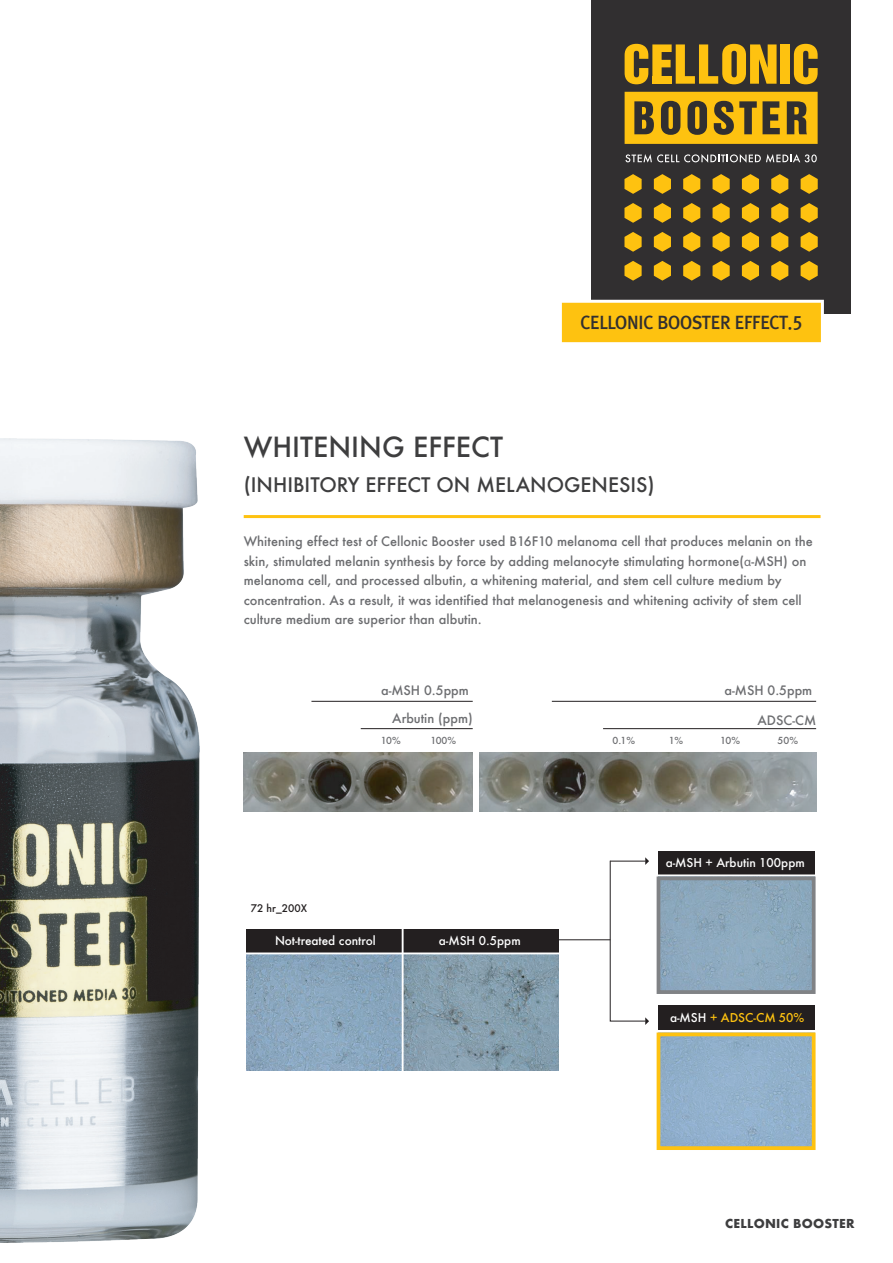
<style>
.page{position:relative;width:893px;height:1263px;background:#fff}
.page>*{position:absolute;margin:0;border:0;box-sizing:border-box;transform-origin:0 0}
.t1{font:500 27px "Futura";color:#3e3e3f}
.t2{font:500 19.5px "Futura";color:#3e3e3f}
.t3{font:17.25px "Rix M Go EB";letter-spacing:-.01em;color:#312f30}
.t4{font:500 12.75px/19.5px "Futura";color:#6c6d70}
.t5{font:500 12.6px "Futura";color:#6c6d70}
.t6{font:700 12px "Futura";letter-spacing:.02em;color:#3e3e3f}
.t7{font:500 11.85px "Futura";color:#fff}
.t8{font:500 11.85px "Futura";letter-spacing:-.005em;color:#fec210}
.t9{font:500 10.2px "Futura";color:#231f20}
.t10{font:500 9.45px "Futura";letter-spacing:-.06em;color:#6c6d70}
.s1{font-family:"Myriad Pro";font-weight:400}
.s2{color:#fff}
</style>
<div class="page">
<hr style="left:244px;top:515px;width:576px;height:3px;background:#fec210">
<img style="left:244px;top:752px;width:229px;height:59px">
<hr style="left:311px;top:701px;width:162px;height:1px;background:#231f20">
<hr style="left:361px;top:728px;width:112px;height:1px;background:#231f20">
<img style="left:480px;top:752px;width:336px;height:59px">
<hr style="left:552px;top:701px;width:264px;height:1px;background:#231f20">
<hr style="left:603px;top:728px;width:213px;height:1px;background:#231f20">
<img style="left:246px;top:954px;width:313px;height:116px">
<img style="left:662px;top:881px;width:149px;height:108px">
<img style="left:662px;top:1037px;width:149px;height:108px">
<div style="left:246px;top:929px;width:157px;height:24px;background:#231f20"></div>
<div style="left:403px;top:929px;width:156px;height:24px;background:#231f20"></div>
<div style="left:659px;top:851px;width:156px;height:24px;background:#231f20"></div>
<div style="left:659px;top:1005px;width:156px;height:25px;background:#231f20"></div>
<hr style="left:402px;top:928px;width:2px;height:145px;background:#fff">
<hr style="left:244px;top:952px;width:326px;height:2px;background:#fff">
<hr style="left:655px;top:874px;width:161px;height:2px;background:#fff">
<svg style="left:609px;top:857px;width:40px;height:168px"></svg>
<hr style="left:559px;top:939px;width:51px;height:1px;background:#231f20">
<div style="left:657px;top:1032px;width:159px;height:118px;border:4px solid #fec210"></div>
<div style="left:657px;top:876px;width:159px;height:118px;border:4px solid #808285"></div>
<div style="left:592px;top:0;width:259px;height:313px;background:#312f30"></div>
<svg style="left:561px;top:300px;width:263px;height:43px;background:#fec727"></svg>
<svg style="left:625px;top:154px;width:192px;height:9px"></svg>
<svg style="left:624px;top:174px;width:18px;height:20px"></svg>
<svg style="left:654px;top:174px;width:17px;height:20px"></svg>
<svg style="left:683px;top:174px;width:17px;height:20px"></svg>
<svg style="left:712px;top:174px;width:18px;height:20px"></svg>
<svg style="left:742px;top:174px;width:17px;height:20px"></svg>
<svg style="left:771px;top:174px;width:17px;height:20px"></svg>
<svg style="left:801px;top:174px;width:17px;height:20px"></svg>
<svg style="left:624px;top:203px;width:18px;height:20px"></svg>
<svg style="left:654px;top:203px;width:17px;height:20px"></svg>
<svg style="left:683px;top:203px;width:17px;height:20px"></svg>
<svg style="left:712px;top:203px;width:18px;height:20px"></svg>
<svg style="left:742px;top:203px;width:17px;height:20px"></svg>
<svg style="left:771px;top:203px;width:17px;height:20px"></svg>
<svg style="left:801px;top:203px;width:17px;height:20px"></svg>
<svg style="left:624px;top:232px;width:18px;height:20px"></svg>
<svg style="left:654px;top:232px;width:17px;height:20px"></svg>
<svg style="left:683px;top:232px;width:17px;height:20px"></svg>
<svg style="left:712px;top:232px;width:18px;height:20px"></svg>
<svg style="left:742px;top:232px;width:17px;height:20px"></svg>
<svg style="left:771px;top:232px;width:17px;height:20px"></svg>
<svg style="left:801px;top:232px;width:17px;height:20px"></svg>
<svg style="left:624px;top:261px;width:18px;height:20px"></svg>
<svg style="left:654px;top:261px;width:17px;height:20px"></svg>
<svg style="left:683px;top:261px;width:17px;height:20px"></svg>
<svg style="left:712px;top:261px;width:18px;height:20px"></svg>
<svg style="left:742px;top:261px;width:17px;height:20px"></svg>
<svg style="left:771px;top:261px;width:17px;height:20px"></svg>
<svg style="left:801px;top:261px;width:17px;height:20px"></svg>
<svg style="left:625px;top:92px;width:193px;height:52px"></svg>
<div style="left:781px;top:44px;width:9px;height:40px;background:#fec210"></div>
<svg style="left:794px;top:44px;width:24px;height:40px"></svg>
<svg style="left:625px;top:44px;width:152px;height:40px"></svg>
<div style="left:652px;top:76px;width:20px;height:8px;background:#fec210"></div>
<img style="left:0;top:439px;width:199px;height:804px">
<h3 class="t3" style="left:580px;top:313px;width:224px">CELLONIC BOOSTER EFFECT.5</h3>
<h1 class="t1" style="left:244px;top:429px;width:261px">WHITENING EFFECT</h1>
<h2 class="t2" style="left:244px;top:471px;width:412px">(INHIBITORY EFFECT ON MELANOGENESIS)</h2>
<p class="t4" style="left:244px;top:532px;width:571px">Whitening effect test of Cellonic Booster used B16F10 melanoma cell that produces melanin on the skin, stimulated melanin synthesis by force by adding melanocyte stimulating hormone(<span class="s1">α</span>-MSH) on melanoma cell, and processed albutin, a whitening material, and stem cell culture medium by concentration. As a result, it was identified that melanogenesis and whitening activity of stem cell culture medium are superior than albutin.</p>
<p class="t5" style="left:381px;top:682px;width:89px">a-MSH 0.5ppm</p>
<p class="t10" style="left:381px;top:734px;width:21px">10%</p>
<p class="t10" style="left:430px;top:734px;width:27px">100%</p>
<p class="t5" style="left:392px;top:710px;width:82px">Arbutin (ppm)</p>
<p class="t9" style="left:251px;top:901px;width:58px">72 hr_200X</p>
<p class="t7" style="left:275px;top:932px;width:102px">Not-treated control</p>
<p class="t7" style="left:439px;top:932px;width:83px">a-MSH 0.5ppm</p>
<p class="t5" style="left:724px;top:682px;width:89px">a-MSH 0.5ppm</p>
<p class="t5" style="left:758px;top:711px;width:60px">ADSC-CM</p>
<p class="t10" style="left:613px;top:734px;width:24px">0.1%</p>
<p class="t10" style="left:669px;top:734px;width:16px">1%</p>
<p class="t10" style="left:720px;top:734px;width:21px">10%</p>
<p class="t10" style="left:778px;top:734px;width:22px">50%</p>
<p class="t7" style="left:666px;top:854px;width:141px">a-MSH + Arbutin 100ppm</p>
<p class="t8" style="left:670px;top:1009px;width:136px"><span class="s2">a-MSH</span> + ADSC-CM 50%</p>
<p class="t6" style="left:725px;top:1215px;width:131px">CELLONIC BOOSTER</p>
</div>
